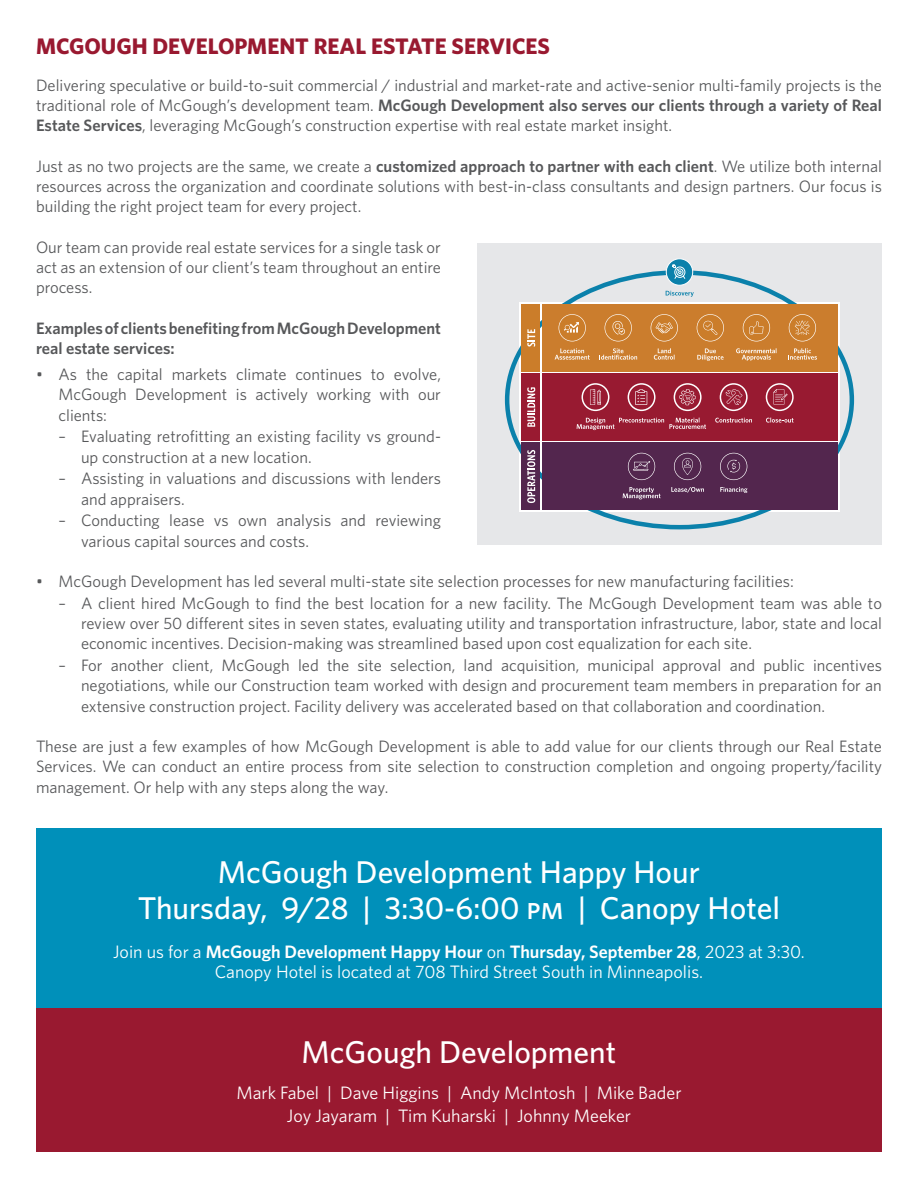
<style>
.page{position:relative;width:918px;height:1188px;background:#fff}
.page>*{position:absolute;margin:0;border:0;box-sizing:border-box;transform-origin:0 0}
.t1{font:500 31.5px/36px "Whitney";color:#fff;text-align:center}
.Headline{font:700 22.5px "Whitney";color:#991930}
.t2{font:18px/20.2px "Whitney";color:#fff;text-align:center}
.t3{font:16.5px/20.2px "Whitney";color:#57585a;text-align:justify}
.t4{font:600 16.5px/20.2px "Whitney";color:#57585a}
.s1{font-weight:600}
</style>
<div class="page">
<div style="left:477px;top:243px;width:405px;height:301px;background:#e6e7e9"></div>
<svg style="left:519px;top:302px;width:321px;height:210px;background:#e2e4ea"></svg>
<div style="left:521px;top:373px;width:19px;height:68px;background:#991a31"></div>
<div style="left:542px;top:373px;width:296px;height:68px;background:#981a31"></div>
<svg style="left:527px;top:387px;width:8px;height:40px"></svg>
<div style="left:521px;top:443px;width:19px;height:67px;background:#53264e"></div>
<div style="left:542px;top:443px;width:296px;height:67px;background:#53264e"></div>
<svg style="left:527px;top:450px;width:8px;height:53px"></svg>
<div style="left:521px;top:304px;width:19px;height:68px;background:#cb7d2a"></div>
<div style="left:542px;top:304px;width:296px;height:68px;background:#cb7d2d"></div>
<svg style="left:654px;top:348px;width:21px;height:12px"></svg>
<svg style="left:697px;top:348px;width:27px;height:13px"></svg>
<svg style="left:736px;top:348px;width:41px;height:13px"></svg>
<svg style="left:788px;top:348px;width:29px;height:12px"></svg>
<svg style="left:651px;top:314px;width:27px;height:27px"></svg>
<svg style="left:697px;top:314px;width:27px;height:27px"></svg>
<svg style="left:743px;top:314px;width:27px;height:27px"></svg>
<svg style="left:599px;top:348px;width:38px;height:12px"></svg>
<svg style="left:715px;top:418px;width:37px;height:5px"></svg>
<svg style="left:766px;top:418px;width:28px;height:5px"></svg>
<svg style="left:720px;top:384px;width:27px;height:26px"></svg>
<div style="left:720px;top:383px;width:28px;height:28px;border:2px solid #fff;border-radius:50%"></div>
<svg style="left:725px;top:389px;width:18px;height:16px"></svg>
<svg style="left:577px;top:418px;width:129px;height:12px"></svg>
<svg style="left:623px;top:487px;width:38px;height:12px"></svg>
<svg style="left:671px;top:487px;width:33px;height:6px"></svg>
<svg style="left:720px;top:487px;width:27px;height:6px"></svg>
<svg style="left:555px;top:348px;width:35px;height:12px"></svg>
<svg style="left:666px;top:291px;width:28px;height:6px"></svg>
<svg style="left:666px;top:259px;width:27px;height:26px"></svg>
<div style="left:666px;top:258px;width:27px;height:28px;border:1px solid #fff;border-radius:50%"></div>
<svg style="left:671px;top:263px;width:15px;height:17px"></svg>
<div style="left:582px;top:383px;width:27px;height:28px;border:2px solid #fff;border-radius:50%"></div>
<svg style="left:590px;top:390px;width:11px;height:15px"></svg>
<svg style="left:766px;top:384px;width:27px;height:26px"></svg>
<div style="left:766px;top:383px;width:28px;height:28px;border:2px solid #fff;border-radius:50%"></div>
<svg style="left:774px;top:389px;width:14px;height:15px"></svg>
<svg style="left:628px;top:453px;width:27px;height:27px"></svg>
<svg style="left:674px;top:453px;width:27px;height:27px"></svg>
<svg style="left:720px;top:453px;width:27px;height:27px"></svg>
<svg style="left:789px;top:314px;width:27px;height:27px"></svg>
<svg style="left:674px;top:384px;width:27px;height:26px"></svg>
<div style="left:674px;top:383px;width:28px;height:28px;border:2px solid #fff;border-radius:50%"></div>
<svg style="left:679px;top:389px;width:17px;height:16px"></svg>
<svg style="left:628px;top:384px;width:27px;height:26px"></svg>
<div style="left:628px;top:383px;width:28px;height:28px;border:2px solid #fff;border-radius:50%"></div>
<svg style="left:635px;top:389px;width:12px;height:16px"></svg>
<svg style="left:605px;top:314px;width:27px;height:27px"></svg>
<svg style="left:559px;top:314px;width:27px;height:27px"></svg>
<svg style="left:527px;top:329px;width:8px;height:18px"></svg>
<div style="left:36px;top:1008px;width:846px;height:144px;background:#991930"></div>
<div style="left:36px;top:828px;width:846px;height:180px;background:#0090ba"></div>
<p class="Headline" style="left:36px;top:31px;width:516px">MCGOUGH DEVELOPMENT REAL ESTATE SERVICES</p>
<p class="t3" style="left:36px;top:74px;width:847px">Delivering speculative or build-to-suit commercial / industrial and market-rate and active-senior multi-family projects is the traditional role of McGough’s development team. <span class="s1">McGough Development also serves our clients through a variety of Real Estate Services</span>, leveraging McGough’s construction expertise with real estate market insight.</p>
<p class="t3" style="left:36px;top:155px;width:848px">Just as no two projects are the same, we create a <span class="s1">customized approach to partner with each client</span>. We utilize both internal resources across the organization and coordinate solutions with best-in-class consultants and design partners. Our focus is building the right project team for every project.</p>
<p class="t3" style="left:36px;top:236px;width:407px">Our team can provide real estate services for a single task or act as an extension of our client’s team throughout an entire process.</p>
<p class="t4" style="left:36px;top:317px;width:406px">Examples of clients benefiting from McGough Development real estate services:</p>
<p class="t3" style="left:58px;top:364px;width:384px;text-indent:-22px">• As the capital markets climate continues to evolve, McGough Development is actively working with our clients:</p>
<p class="t3" style="left:81px;top:426px;width:362px;text-indent:-22px">– Evaluating retrofitting an existing facility vs ground&shy;up construction at a new location.</p>
<p class="t3" style="left:81px;top:468px;width:362px;text-indent:-22px">– Assisting in valuations and discussions with lenders and appraisers.</p>
<p class="t3" style="left:81px;top:510px;width:362px;text-indent:-22px">– Conducting lease vs own analysis and reviewing various capital sources and costs.</p>
<p class="t3" style="left:36px;top:571px;width:759px">• McGough Development has led several multi-state site selection processes for new manufacturing facilities:</p>
<p class="t3" style="left:81px;top:593px;width:803px;text-indent:-22px">– A client hired McGough to find the best location for a new facility. The McGough Development team was able to review over 50 different sites in seven states, evaluating utility and transportation infrastructure, labor, state and local economic incentives. Decision-making was streamlined based upon cost equalization for each site.</p>
<p class="t3" style="left:81px;top:655px;width:803px;text-indent:-22px">– For another client, McGough led the site selection, land acquisition, municipal approval and public incentives negotiations, while our Construction team worked with design and procurement team members in preparation for an extensive construction project. Facility delivery was accelerated based on that collaboration and coordination.</p>
<p class="t3" style="left:36px;top:736px;width:848px">These are just a few examples of how McGough Development is able to add value for our clients through our Real Estate Services. We can conduct an entire process from site selection to construction completion and ongoing property/facility management. Or help with any steps along the way.</p>
<p class="t1" style="left:138px;top:854px;width:644px">McGough Development Happy Hour<br>Thursday, 9/28 | 3:30-6:00 pm | Canopy Hotel</p>
<p class="t2" style="left:113px;top:941px;width:693px">Join us for a <span class="s1">McGough Development Happy Hour</span> on <span class="s1">Thursday, September 28</span>, 2023 at 3:30.<br>Canopy Hotel is located at 708 Third Street South in Minneapolis.</p>
<p class="t1" style="left:301px;top:1034px;width:317px">McGough Development</p>
<p class="t2" style="left:236px;top:1083px;width:447px">Mark Fabel | Dave Higgins | Andy McIntosh | Mike Bader</p>
<p class="t2" style="left:287px;top:1105px;width:346px">Joy Jayaram | Tim Kuharski | Johnny Meeker</p>
</div>
